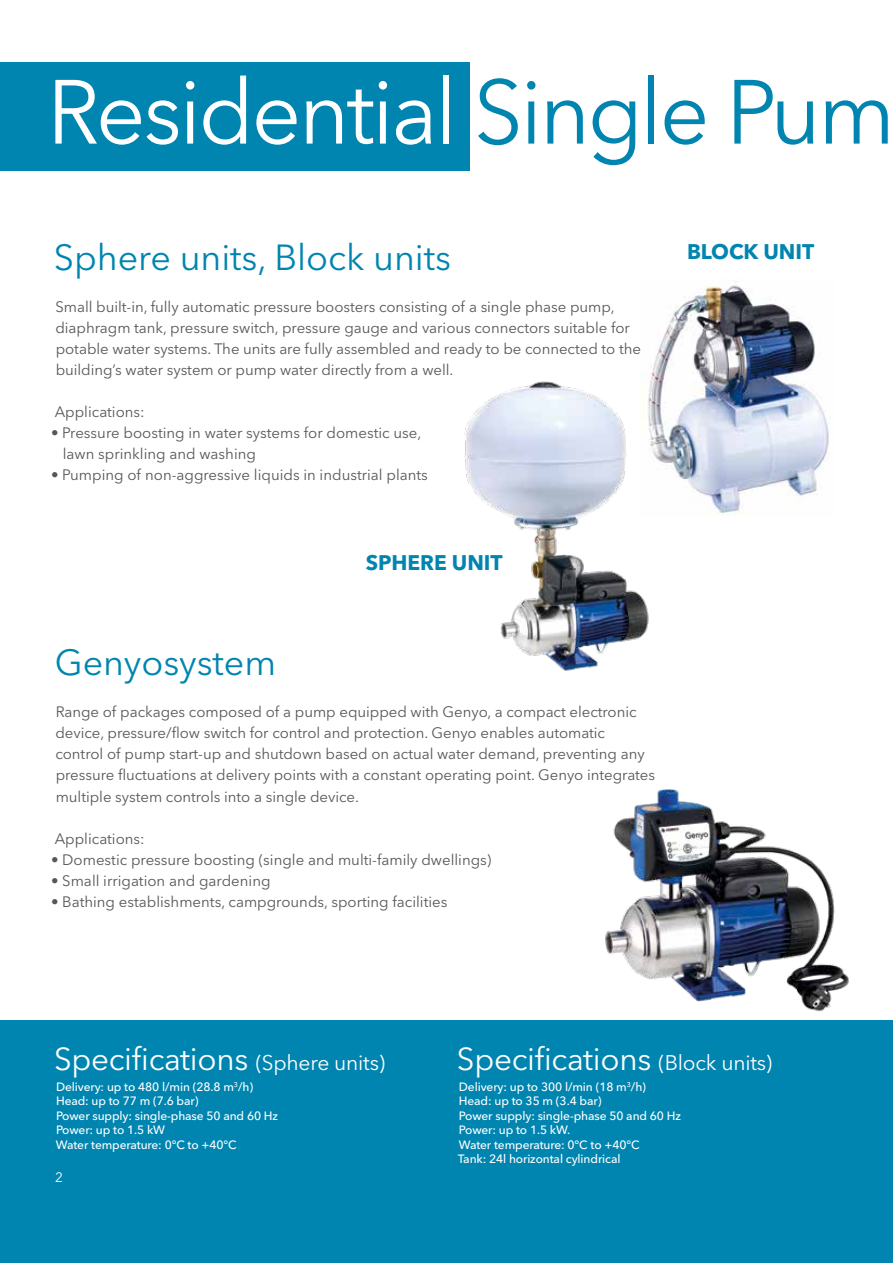
<style>
.page{position:relative;width:893px;height:1263px;background:#fff}
.page>*{position:absolute;margin:0;border:0;box-sizing:border-box;transform-origin:0 0}
.t1{font:90px "Avenir Next LT Pro";letter-spacing:-.03em;color:#fff}
.t2{font:36px "Avenir Next LT Pro";letter-spacing:-.005em;color:#0085b0}
.t3{font:31.5px "Avenir Next LT Pro";letter-spacing:-.01em;color:#fff}
.t4{font:700 21px "Avenir Next LT Pro";letter-spacing:-.005em;color:#0085b0}
.t5{font:15px/21px "Avenir Next LT Pro";letter-spacing:-.005em;color:#575756}
.t6{font:13.5px "Avenir Next LT Pro";color:#fff}
.t7{font:500 12px/14.4px "Avenir Next LT Pro";letter-spacing:-.01em;color:#fff}
.s1{color:#0085b0}
.s2{font-size:21px}
</style>
<div class="page">
<div style="left:0;top:1020px;width:893px;height:243px;background:#0085b0"></div>
<img style="left:650px;top:281px;width:179px;height:233px">
<img style="left:464px;top:366px;width:203px;height:305px">
<img style="left:605px;top:789px;width:244px;height:223px">
<div style="left:0;top:62px;width:469px;height:109px;background:#0085b0"></div>
<h1 class="t1" style="left:47px;top:59px;width:849px">Residential <span class="s1">Single Pum</span></h1>
<h2 class="t2" style="left:54px;top:236px;width:399px">Sphere units, Block units</h2>
<p class="t5" style="left:55px;top:296px;width:587px">Small built-in, fully automatic pressure boosters consisting of a single phase pump, diaphragm tank, pressure switch, pressure gauge and various connectors suitable for potable water systems. The units are fully assembled and ready to be connected to the building’s water system or pump water directly from a well.</p>
<p class="t5" style="left:55px;top:401px;width:91px">Applications:</p>
<p class="t5" style="left:63px;top:422px;width:360px;text-indent:-12px">• Pressure boosting in water systems for domestic use, lawn sprinkling and washing</p>
<p class="t5" style="left:51px;top:464px;width:378px">• Pumping of non-aggressive liquids in industrial plants</p>
<h3 class="t4" style="left:366px;top:549px;width:138px">SPHERE UNIT</h3>
<h2 class="t2" style="left:55px;top:641px;width:223px">Genyosystem</h2>
<p class="t5" style="left:55px;top:702px;width:601px">Range of packages composed of a pump equipped with Genyo, a compact electronic device, pressure/flow switch for control and protection. Genyo enables automatic control of pump start-up and shutdown based on actual water demand, preventing any pressure fluctuations at delivery points with a constant operating point. Genyo integrates multiple system controls into a single device.</p>
<p class="t5" style="left:55px;top:828px;width:91px">Applications:</p>
<p class="t5" style="left:51px;top:849px;width:442px">• Domestic pressure boosting (single and multi-family dwellings)</p>
<p class="t5" style="left:51px;top:870px;width:221px">• Small irrigation and gardening</p>
<p class="t5" style="left:51px;top:891px;width:398px">• Bathing establishments, campgrounds, sporting facilities</p>
<h3 class="t4" style="left:687px;top:239px;width:129px">BLOCK UNIT</h3>
<h3 class="t3" style="left:54px;top:1040px;width:333px">Specifications <span class="s2">(Sphere units)</span></h3>
<p class="t7" style="left:56px;top:1079px;width:224px">Delivery: up to 480 l/min (28.8 m<sup>3</sup>/h)<br>Head: up to 77 m (7.6 bar)<br>Power supply: single-phase 50 and 60 Hz<br>Power: up to 1.5 kW<br>Water temperature: 0°C to +40°C</p>
<p class="t6" style="left:55px;top:1169px;width:9px">2</p>
<h3 class="t3" style="left:457px;top:1040px;width:317px">Specifications <span class="s2">(Block units)</span></h3>
<p class="t7" style="left:458px;top:1079px;width:225px">Delivery: up to 300 l/min (18 m<sup>3</sup>/h)<br>Head: up to 35 m (3.4 bar)<br>Power supply: single-phase 50 and 60 Hz<br>Power: up to 1.5 kW.<br>Water temperature: 0°C to +40°C<br>Tank: 24l horizontal cylindrical</p>
</div>
